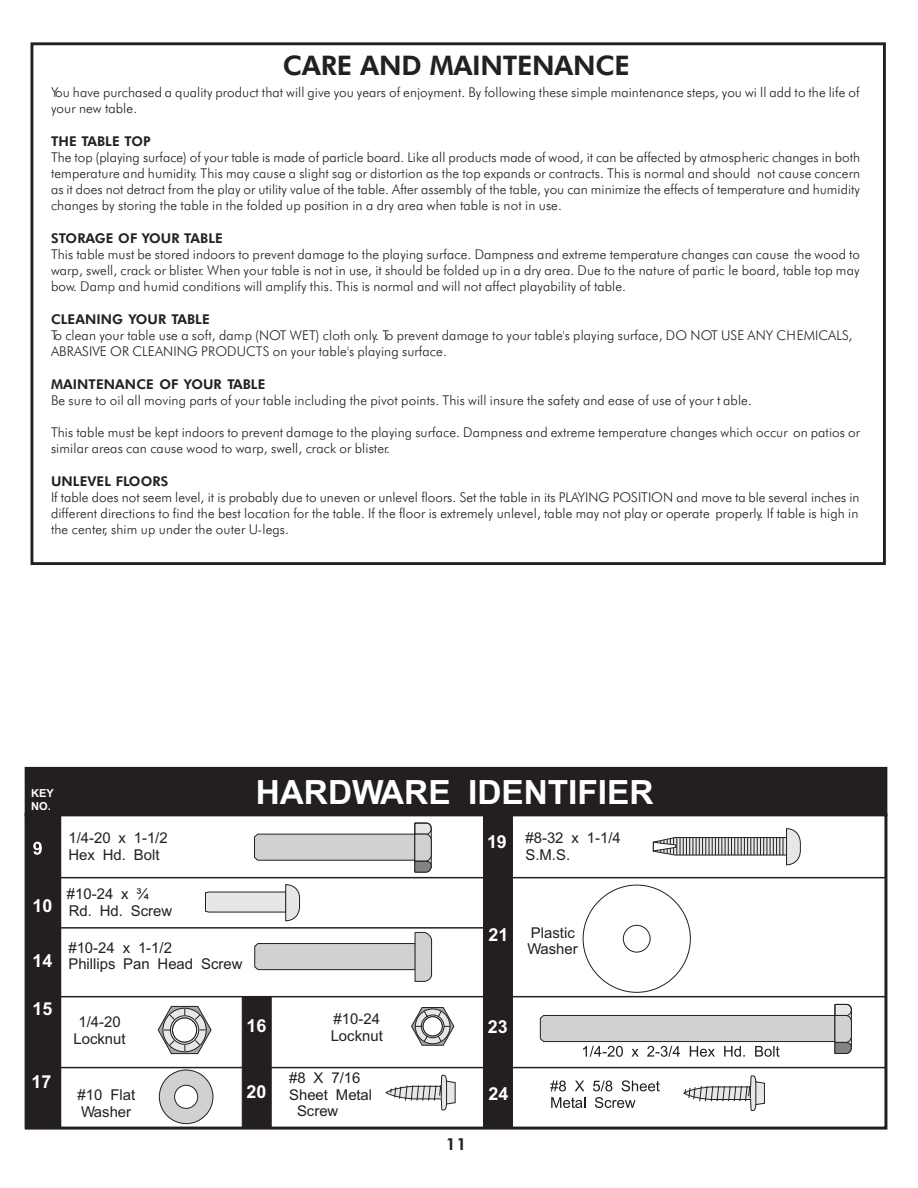
<style>
.page{position:relative;width:918px;height:1188px;background:#fff}
.page>*{position:absolute;margin:0;border:0;box-sizing:border-box;transform-origin:0 0}
.t1{font:700 33.45px "Arial";color:#fff}
.t2{font:800 27px "Futura BT";letter-spacing:-.01em;color:#241f21}
.t3{font:700 17.85px "Arial";color:#fff}
.t4{font:800 16.5px "Futura BT";color:#241f21}
.t5{font:14.85px/16.6px "Arial";color:#241f21}
.t6{font:300 13.5px/16.2px "Futura BT";letter-spacing:.01em;color:#241f21}
.t7{font:700 11.1px/12.3px "Arial";color:#fff}
.s1{font-weight:800}
</style>
<div class="page">
<hr style="left:52px;top:996px;width:834px;height:1px;background:#241f21">
<div style="left:31px;top:42px;width:855px;height:523px;border:3px solid #241f21"></div>
<hr style="left:52px;top:1067px;width:835px;height:1px;background:#241f21">
<hr style="left:51px;top:927px;width:440px;height:2px;background:#241f21">
<hr style="left:51px;top:877px;width:835px;height:1px;background:#241f21">
<svg style="left:411px;top:1007px;width:44px;height:39px"></svg>
<svg style="left:205px;top:884px;width:95px;height:37px"></svg>
<svg style="left:653px;top:828px;width:148px;height:37px"></svg>
<div style="left:24px;top:766px;width:864px;height:52px;background:#231f20"></div>
<div style="left:242px;top:997px;width:30px;height:131px;background:#231f20"></div>
<div style="left:483px;top:814px;width:30px;height:314px;background:#231f20"></div>
<svg style="left:254px;top:822px;width:178px;height:51px"></svg>
<svg style="left:24px;top:812px;width:39px;height:318px;background:#2e2a2b"></svg>
<svg style="left:540px;top:1004px;width:312px;height:53px"></svg>
<svg style="left:157px;top:1005px;width:55px;height:49px"></svg>
<svg style="left:583px;top:885px;width:108px;height:108px"></svg>
<svg style="left:385px;top:1075px;width:71px;height:35px"></svg>
<svg style="left:159px;top:1069px;width:55px;height:55px"></svg>
<svg style="left:254px;top:932px;width:178px;height:50px"></svg>
<svg style="left:550px;top:1080px;width:16px;height:11px"></svg>
<svg style="left:575px;top:1081px;width:9px;height:10px"></svg>
<svg style="left:593px;top:1080px;width:19px;height:11px"></svg>
<svg style="left:622px;top:1080px;width:38px;height:11px"></svg>
<svg style="left:551px;top:1097px;width:34px;height:11px"></svg>
<svg style="left:595px;top:1097px;width:40px;height:11px"></svg>
<svg style="left:683px;top:1075px;width:82px;height:36px"></svg>
<p class="t2" style="left:283px;top:55px;width:348px">CARE AND MAINTENANCE</p>
<p class="t6" style="left:51px;top:85px;width:810px">You have purchased a quality product that will give you years of enjoyment. By following these simple maintenance steps, you wi ll add to the life of your new table.</p>
<p class="t6" style="left:51px;top:134px;width:811px"><span class="s1">THE TABLE TOP<br></span>The top (playing surface) of your table is made of particle board. Like all products made of wood, it can be affected by atmospheric changes in both temperature and humidity. This may cause a slight sag or distortion as the top expands or contracts. This is normal and should not cause concern as it does not detract from the play or utility value of the table. After assembly of the table, you can minimize the effects of temperature and humidity changes by storing the table in the folded up position in a dry area when table is not in use.</p>
<p class="t6" style="left:51px;top:231px;width:811px"><span class="s1">STORAGE OF YOUR TABLE<br></span>This table must be stored indoors to prevent damage to the playing surface. Dampness and extreme temperature changes can cause the wood to warp, swell, crack or blister. When your table is not in use, it should be folded up in a dry area. Due to the nature of partic le board, table top may bow. Damp and humid conditions will amplify this. This is normal and will not affect playability of table.</p>
<p class="t6" style="left:51px;top:312px;width:803px"><span class="s1">CLEANING YOUR TABLE<br></span>To clean your table use a soft, damp (NOT WET) cloth only. To prevent damage to your table's playing surface, DO NOT USE ANY CHEMICALS,<br>ABRASIVE OR CLEANING PRODUCTS on your table's playing surface.</p>
<p class="t6" style="left:51px;top:377px;width:702px"><span class="s1">MAINTENANCE OF YOUR TABLE<br></span>Be sure to oil all moving parts of your table including the pivot points. This will insure the safety and ease of use of your t able.</p>
<p class="t6" style="left:51px;top:426px;width:811px">This table must be kept indoors to prevent damage to the playing surface. Dampness and extreme temperature changes which occur on patios or similar areas can cause wood to warp, swell, crack or blister.</p>
<p class="t6" style="left:51px;top:474px;width:810px"><span class="s1">UNLEVEL FLOORS<br></span>If table does not seem level, it is probably due to uneven or unlevel floors. Set the table in its PLAYING POSITION and move ta ble several inches in different directions to find the best location for the table. If the floor is extremely unlevel, table may not play or operate properly. If table is high in the center, shim up under the outer U-legs.</p>
<p class="t7" style="left:31px;top:788px;width:24px">KEY<br>NO.</p>
<p class="t3" style="left:32px;top:899px;width:21px">10</p>
<p class="t3" style="left:32px;top:954px;width:21px">14</p>
<p class="t3" style="left:32px;top:1002px;width:21px">15</p>
<p class="t3" style="left:32px;top:1075px;width:21px">17</p>
<p class="t5" style="left:68px;top:831px;width:101px">1/4-20 x 1-1/2<br>Hex Hd. Bolt</p>
<p class="t5" style="left:67px;top:887px;width:107px">#10-24 x ¾<br>Rd. Hd. Screw</p>
<p class="t5" style="left:68px;top:940px;width:176px">#10-24 x 1-1/2<br>Phillips Pan Head Screw</p>
<p class="t1" style="left:256px;top:779px;width:399px">HARDWARE IDENTIFIER</p>
<p class="t3" style="left:487px;top:835px;width:21px">19</p>
<p class="t5" style="left:525px;top:831px;width:97px">#8-32 x 1-1/4<br>S.M.S.</p>
<p class="t3" style="left:488px;top:928px;width:21px">21</p>
<p class="t5" style="left:528px;top:926px;width:52px">Plastic<br>Washer</p>
<p class="t5" style="left:73px;top:1015px;width:54px;text-align:center">1/4-20<br>Locknut</p>
<p class="t5" style="left:78px;top:1088px;width:59px">#10 Flat<br>Washer</p>
<p class="t3" style="left:246px;top:1019px;width:21px">16</p>
<p class="t3" style="left:247px;top:1085px;width:21px">20</p>
<p class="t5" style="left:331px;top:1012px;width:54px">#10-24<br>Locknut</p>
<p class="t5" style="left:289px;top:1071px;width:73px">#8 X 7/16</p>
<p class="t5" style="left:289px;top:1087px;width:84px">Sheet Metal</p>
<p class="t5" style="left:297px;top:1104px;width:43px">Screw</p>
<p class="t4" style="left:446px;top:1137px;width:22px">11</p>
<p class="t3" style="left:488px;top:1020px;width:21px">23</p>
<p class="t3" style="left:488px;top:1087px;width:21px">24</p>
</div>
